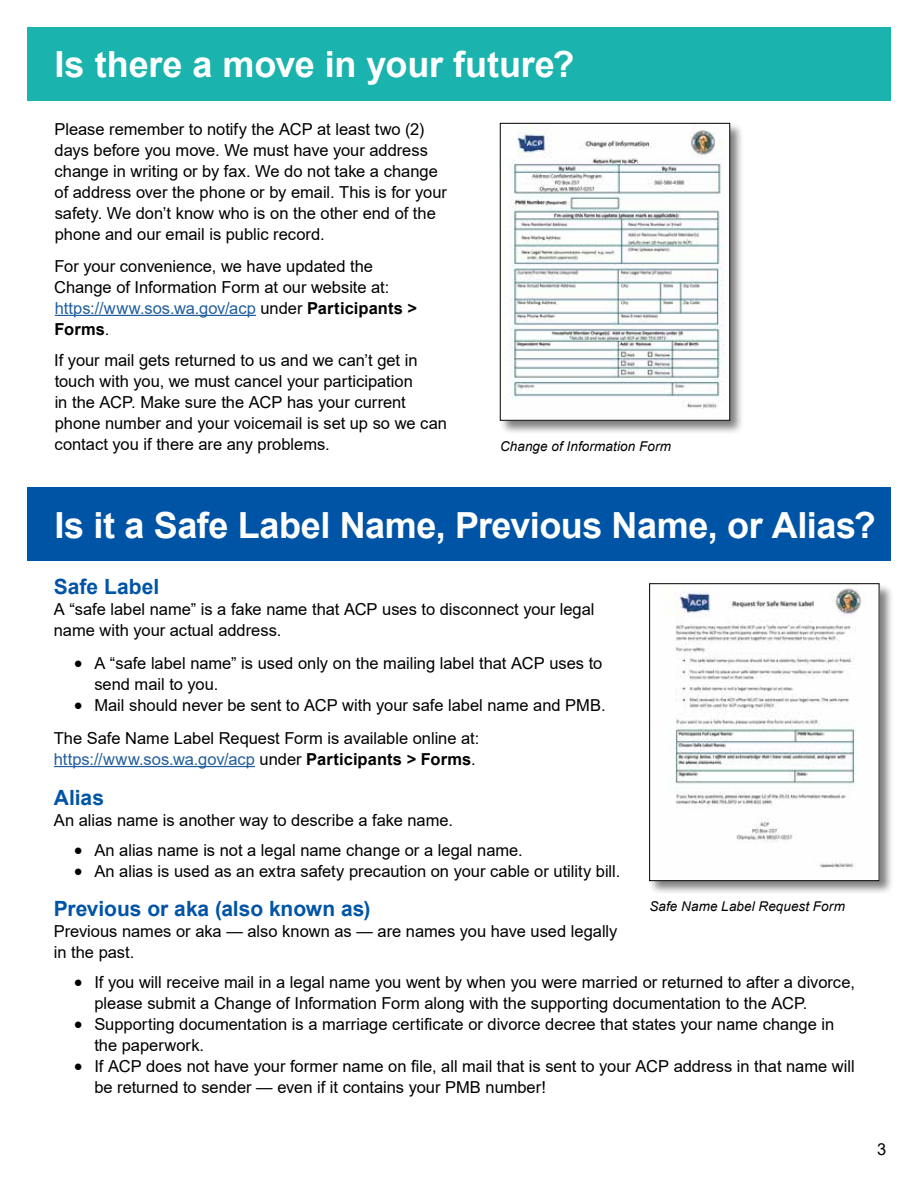
<style>
.page{position:relative;width:918px;height:1188px;background:#fff}
.page>*{position:absolute;margin:0;border:0;box-sizing:border-box;transform-origin:0 0}
.t1{font:700 36px "Arial";letter-spacing:-.01em;color:#fff}
.t2{font:700 21px "Arial";color:#0054a6}
.t3{font:16.5px/21px "Arial";color:#000}
.t4{font:16.5px "Arial";color:#215e9e}
.t5{font:italic 13.5px "Arial";letter-spacing:.005em;color:#000}
.s1{color:#215e9e}
.s2{font-weight:700}
.s3{color:#000}
.s4{font-weight:700;color:#000}
</style>
<div class="page">
<div style="left:27px;top:27px;width:864px;height:73px;background:#1ab3ad"></div>
<div style="left:27px;top:488px;width:864px;height:73px;background:#0054a6"></div>
<hr style="left:55px;top:315px;width:201px;height:1px;background:#215e9e">
<hr style="left:54px;top:766px;width:201px;height:1px;background:#215e9e">
<div style="left:499px;top:122px;width:245px;height:313px;background:#000;opacity:.5"></div>
<img style="left:502px;top:125px;width:226px;height:293px">
<div style="left:500px;top:123px;width:230px;height:297px;border:1px solid #000"></div>
<div style="left:649px;top:583px;width:245px;height:312px;background:#000;opacity:.5"></div>
<img style="left:651px;top:586px;width:226px;height:293px">
<div style="left:649px;top:584px;width:230px;height:297px;border:1px solid #000"></div>
<h1 class="t1" style="left:54px;top:39px;width:521px">Is there a move in your future?</h1>
<p class="t3" style="left:55px;top:119px;width:394px">Please remember to notify the ACP at least two (2) days before you move. We must have your address change in writing or by fax. We do not take a change of address over the phone or by email. This is for your safety. We don’t know who is on the other end of the phone and our email is public record.</p>
<p class="t3" style="left:54px;top:255px;width:365px">For your convenience, we have updated the Change of Information Form at our website at: <span class="s1">https://www.sos.wa.gov/acp</span> under <span class="s2">Participants &gt; Forms</span>.</p>
<p class="t3" style="left:54px;top:350px;width:394px">If your mail gets returned to us and we can’t get in touch with you, we must cancel your participation<br>in the ACP. Make sure the ACP has your current phone number and your voicemail is set up so we can contact you if there are any problems.</p>
<p class="t5" style="left:500px;top:438px;width:172px">Change of Information Form</p>
<h1 class="t1" style="left:54px;top:500px;width:823px">Is it a Safe Label Name, Previous Name, or Alias?</h1>
<p class="t2" style="left:54px;top:572px;width:107px">Safe Label</p>
<p class="t3" style="left:54px;top:598px;width:542px">A “safe label name” is a fake name that ACP uses to disconnect your legal name with your actual address.</p>
<p class="t3" style="left:94px;top:652px;width:509px;text-indent:-20px">• A “safe label name” is used only on the mailing label that ACP uses to send mail to you.</p>
<p class="t3" style="left:54px;top:688px;width:553px;line-height:33px;text-indent:20px">• Mail should never be sent to ACP with your safe label name and PMB.<br>The Safe Name Label Request Form is available online at:</p>
<p class="t4" style="left:54px;top:748px;width:423px">https://www.sos.wa.gov/acp <span class="s3">under</span> <span class="s4">Participants &gt; Forms</span><span class="s3">.</span></p>
<p class="t2" style="left:54px;top:783px;width:52px">Alias</p>
<p class="t3" style="left:54px;top:810px;width:401px">An alias name is another way to describe a fake name.</p>
<p class="t3" style="left:74px;top:840px;width:450px">• An alias name is not a legal name change or a legal name.</p>
<p class="t3" style="left:74px;top:861px;width:548px">• An alias is used as an extra safety precaution on your cable or utility bill.</p>
<p class="t2" style="left:54px;top:894px;width:318px">Previous or aka (also known as)</p>
<p class="t3" style="left:54px;top:921px;width:565px">Previous names or aka — also known as — are names you have used legally in the past.</p>
<p class="t3" style="left:94px;top:972px;width:762px;text-indent:-20px">• If you will receive mail in a legal name you went by when you were married or returned to after a divorce, please submit a Change of Information Form along with the supporting documentation to the ACP.</p>
<p class="t3" style="left:94px;top:1014px;width:741px;text-indent:-20px">• Supporting documentation is a marriage certificate or divorce decree that states your name change in the paperwork.</p>
<p class="t3" style="left:94px;top:1056px;width:762px;text-indent:-20px">• If ACP does not have your former name on file, all mail that is sent to your ACP address in that name will be returned to sender — even if it contains your PMB number!</p>
<p class="t5" style="left:649px;top:898px;width:197px">Safe Name Label Request Form</p>
<p class="t3" style="left:877px;top:1138px;width:11px">3</p>
</div>
